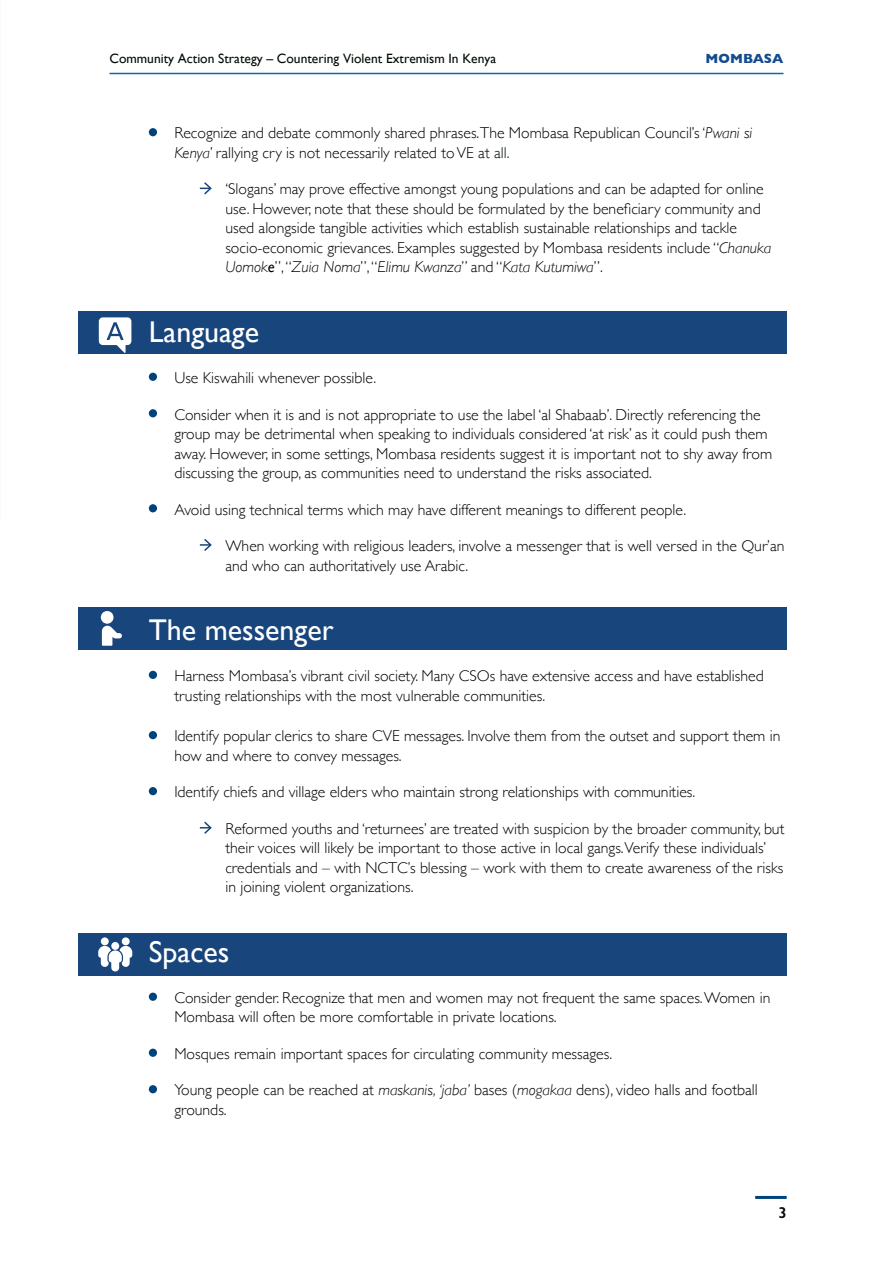
<style>
.page{position:relative;width:893px;height:1263px;background:#fff}
.page>*{position:absolute;margin:0;border:0;box-sizing:border-box;transform-origin:0 0}
.t1{font:30px "Gill Sans";color:#fff}
.t2{font:300 15.75px/19.5px "Gill Sans";color:#000}
.t3{font:600 15.75px "Gill Sans";color:#010c03}
.t4{font:13.5px "Gill Sans";color:#010c03}
.t5{font:700 13.5px "Gill Sans";color:#144a8e}
.s1{font-style:italic}
.s2{color:#010c03}
.s3{font-weight:400;font-style:italic}
</style>
<div class="page">
<hr style="left:109px;top:73px;width:674px;height:1px;background:#006fb9">
<hr style="left:755px;top:1196px;width:32px;height:3px;background:#00437b">
<div style="left:78px;top:312px;width:709px;height:42px;background:#18457b"></div>
<div style="left:78px;top:607px;width:709px;height:43px;background:#18457b"></div>
<svg style="left:99px;top:317px;width:32px;height:36px"></svg>
<svg style="left:102px;top:626px;width:20px;height:20px"></svg>
<div style="left:101px;top:611px;width:13px;height:13px;background:#fff;border-radius:50%"></div>
<div style="left:79px;top:933px;width:708px;height:43px;background:#18457b"></div>
<svg style="left:98px;top:946px;width:34px;height:25px"></svg>
<div style="left:111px;top:942px;width:8px;height:8px;background:#fff;border-radius:50%"></div>
<div style="left:101px;top:937px;width:8px;height:8px;background:#fff;border-radius:50%"></div>
<div style="left:122px;top:937px;width:8px;height:8px;background:#fff;border-radius:50%"></div>
<div style="left:149px;top:128px;width:8px;height:8px;background:#00437b;border-radius:50%"></div>
<svg style="left:200px;top:182px;width:12px;height:13px"></svg>
<div style="left:149px;top:373px;width:8px;height:8px;background:#00437b;border-radius:50%"></div>
<div style="left:149px;top:409px;width:8px;height:8px;background:#00437b;border-radius:50%"></div>
<div style="left:149px;top:504px;width:8px;height:8px;background:#00437b;border-radius:50%"></div>
<svg style="left:200px;top:539px;width:12px;height:12px"></svg>
<div style="left:149px;top:671px;width:8px;height:8px;background:#00437b;border-radius:50%"></div>
<div style="left:149px;top:731px;width:8px;height:8px;background:#00437b;border-radius:50%"></div>
<div style="left:149px;top:787px;width:8px;height:8px;background:#00437b;border-radius:50%"></div>
<svg style="left:200px;top:821px;width:12px;height:13px"></svg>
<div style="left:149px;top:992px;width:8px;height:9px;background:#00437b;border-radius:50%"></div>
<div style="left:149px;top:1048px;width:8px;height:9px;background:#00437b;border-radius:50%"></div>
<div style="left:149px;top:1085px;width:8px;height:8px;background:#00437b;border-radius:50%"></div>
<p class="t4" style="left:109px;top:51px;width:388px">Community Action Strategy – Countering Violent Extremism In Kenya</p>
<p class="t5" style="left:706px;top:48px;width:79px">MOMBASA</p>
<p class="t2" style="left:174px;top:123px;width:580px">Recognize and debate commonly shared phrases.The Mombasa Republican Council’s ‘<span class="s1">Pwani si<br>Kenya</span>’ rallying cry is not necessarily related to VE a<span class="s2">t all.</span></p>
<p class="t2" style="left:225px;top:179px;width:547px">‘Slogans’ may prove effective amongst young populations and can be adapted for online use. However, note that these should be formulated by the beneficiary community and used alongside tangible activities which establish sustainable relationships and tackle socio-economic grievances. Examples suggested by Mombasa residents include “<span class="s1">Chanuka Uomok</span><span class="s3">e</span>”, “<span class="s1">Zuia Noma</span>”, “<span class="s1">Elimu Kwanza</span>” and “<span class="s1">Kata Kutumiwa</span>”.</p>
<h1 class="t1" style="left:149px;top:314px;width:112px">Language</h1>
<p class="t2" style="left:174px;top:367px;width:203px">Use Kiswahili whenever possible.</p>
<p class="t2" style="left:174px;top:404px;width:599px">Consider when it is and is not appropriate to use the label ‘al Shabaab’. Directly referencing the group may be detrimental when speaking to individuals considered ‘at risk’ as it could push them away. However, in some settings, Mombasa residents suggest it is important not to shy away from discussing the group, as communities need to understand the risks associated.</p>
<p class="t2" style="left:174px;top:499px;width:513px">Avoid using technical terms which may have different meanings to different people.</p>
<p class="t2" style="left:225px;top:535px;width:561px">When working with religious leaders, involve a messenger that is well versed in the Qur’an and who can authoritatively use Arabic.</p>
<h1 class="t1" style="left:149px;top:612px;width:186px">The messenger</h1>
<p class="t2" style="left:174px;top:665px;width:591px">Harness Mombasa’s vibrant civil society. Many CSOs have extensive access and have established trusting relationships with the most vulnerable communities.</p>
<p class="t2" style="left:174px;top:726px;width:608px">Identify popular clerics to share CVE messages. Involve them from the outset and support them in how and where to convey messages.</p>
<p class="t2" style="left:174px;top:782px;width:522px">Identify chiefs and village elders who maintain strong relationships with communities.</p>
<p class="t2" style="left:225px;top:818px;width:561px">Reformed youths and ‘returnees’ are treated with suspicion by the broader community, but their voices will likely be important to those active in local gangs.Verify these individuals’ credentials and – with NCTC’s blessing – work with them to create awareness of the risks in joining violent organizations.</p>
<h1 class="t1" style="left:149px;top:934px;width:82px">Spaces</h1>
<p class="t2" style="left:174px;top:987px;width:598px">Consider gender. Recognize that men and women may not frequent the same spaces. Women in<br>Mombasa will often be more comfortable in private locations.</p>
<p class="t2" style="left:174px;top:1043px;width:439px">Mosques remain important spaces for circulating community messages.</p>
<p class="t2" style="left:174px;top:1080px;width:585px">Young people can be reached at <span class="s1">maskanis, ‘jaba’</span> bases (<span class="s1">mogakaa</span> dens), video halls and football grounds.</p>
<p class="t3" style="left:778px;top:1203px;width:10px">3</p>
</div>
